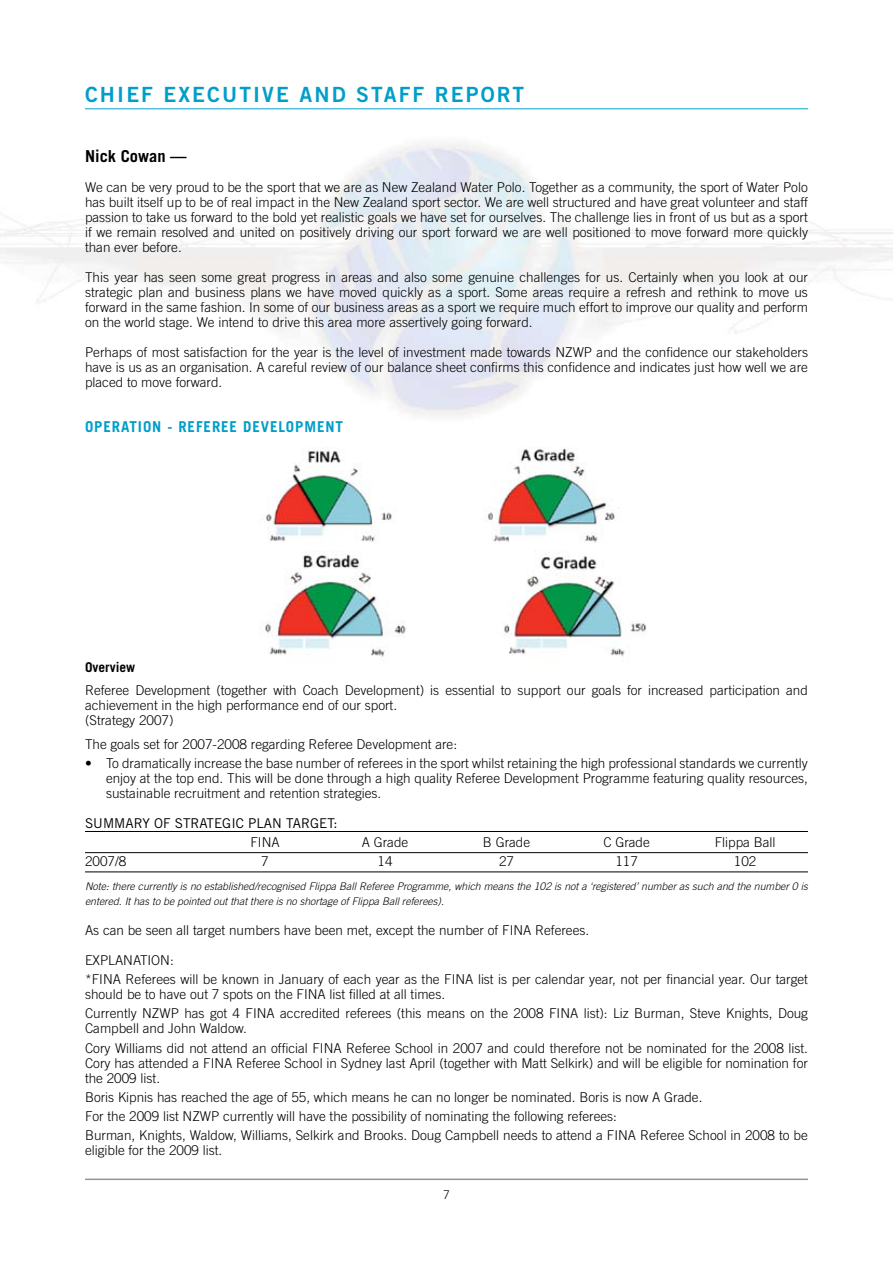
<style>
.page{position:relative;width:893px;height:1263px;background:#fff}
.page>*{position:absolute;margin:0;border:0;box-sizing:border-box;transform-origin:0 0}
.t1{font:21px "Trade Gothic Bold Two";letter-spacing:.1em;color:#009ec9}
.t2{font:700 16.5px "Trade Gothic";color:#000}
.t3{font:700 15px "Trade Gothic";letter-spacing:.06em;color:#009ec9}
.t4{font:300 13.5px/15px "Trade Gothic";color:#000}
.t5{font:13.5px "Trade Gothic";color:#000}
.t6{font:700 13.5px "Trade Gothic";color:#000}
.t7{font:300 12px "Trade Gothic";color:#000}
.t8{font:italic 300 10.5px/15px "Trade Gothic";color:#000}
</style>
<div class="page">
<hr style="left:85px;top:108px;width:723px;height:1px;background:#009ec9">
<hr style="left:85px;top:831px;width:723px;height:1px;background:#000">
<hr style="left:85px;top:852px;width:723px;height:1px;background:#000">
<hr style="left:85px;top:871px;width:723px;height:1px;background:#000">
<hr style="left:85px;top:1178px;width:723px;height:2px;background:#939598">
<img style="left:266px;top:447px;width:349px;height:96px">
<img style="left:265px;top:551px;width:381px;height:106px">
<h1 class="t1" style="left:85px;top:82px;width:441px">CHIEF EXECUTIVE AND STAFF REPORT</h1>
<p class="t2" style="left:85px;top:146px;width:103px">Nick Cowan —</p>
<p class="t4" style="left:85px;top:179px;width:724px;text-align:justify">We can be very proud to be the sport that we are as New Zealand Water Polo. Together as a community, the sport of Water Polo has built itself up to be of real impact in the New Zealand sport sector. We are well structured and have great volunteer and staff passion to take us forward to the bold yet realistic goals we have set for ourselves. The challenge lies in front of us but as a sport if we remain resolved and united on positively driving our sport forward we are well positioned to move forward more quickly than ever before.</p>
<p class="t4" style="left:85px;top:269px;width:724px;text-align:justify">This year has seen some great progress in areas and also some genuine challenges for us. Certainly when you look at our strategic plan and business plans we have moved quickly as a sport. Some areas require a refresh and rethink to move us forward in the same fashion. In some of our business areas as a sport we require much effort to improve our quality and perform on the world stage. We intend to drive this area more assertively going forward.</p>
<p class="t4" style="left:85px;top:344px;width:724px;text-align:justify">Perhaps of most satisfaction for the year is the level of investment made towards NZWP and the confidence our stakeholders have is us as an organisation. A careful review of our balance sheet confirms this confidence and indicates just how well we are placed to move forward.</p>
<p class="t3" style="left:85px;top:417px;width:19px">Operation</p>
<p class="t3" style="left:167px;top:417px;width:177px">- REFEREE DEVELOPMENT</p>
<p class="t6" style="left:85px;top:658px;width:52px">Overview</p>
<p class="t4" style="left:85px;top:683px;width:724px">Referee Development (together with Coach Development) is essential to support our goals for increased participation and achievement in the high performance end of our sport.<br>(Strategy 2007)</p>
<p class="t4" style="left:85px;top:736px;width:374px">The goals set for 2007-2008 regarding Referee Development are:</p>
<p class="t4" style="left:106px;top:755px;width:703px;text-align:justify;text-indent:-21px">• To dramatically increase the base number of referees in the sport whilst retaining the high professional standards we currently enjoy at the top end. This will be done through a high quality Referee Development Programme featuring quality resources, sustainable recruitment and retention strategies.</p>
<p class="t5" style="left:85px;top:815px;width:254px">SUMMARY OF STRATEGIC PLAN TARGET:</p>
<p class="t4" style="left:250px;top:835px;width:31px">FINA</p>
<p class="t4" style="left:362px;top:835px;width:48px">A Grade</p>
<p class="t4" style="left:483px;top:835px;width:49px">B Grade</p>
<p class="t4" style="left:603px;top:835px;width:48px">C Grade</p>
<p class="t4" style="left:715px;top:835px;width:62px">Flippa Ball</p>
<p class="t4" style="left:85px;top:854px;width:43px">2007/8</p>
<p class="t4" style="left:261px;top:854px;width:9px">7</p>
<p class="t4" style="left:378px;top:854px;width:17px">14</p>
<p class="t4" style="left:499px;top:854px;width:17px">27</p>
<p class="t4" style="left:615px;top:854px;width:24px">117</p>
<p class="t4" style="left:734px;top:854px;width:24px">102</p>
<p class="t8" style="left:85px;top:878px;width:724px">Note: there currently is no established/recognised Flippa Ball Referee Programme, which means the 102 is not a ‘registered’ number as such and the number 0 is entered. It has to be pointed out that there is no shortage of Flippa Ball referees).</p>
<p class="t4" style="left:85px;top:922px;width:506px">As can be seen all target numbers have been met, except the number of FINA Referees.</p>
<p class="t4" style="left:85px;top:950px;width:724px;line-height:19.2px">EXPLANATION:<br>*FINA Referees will be known in January of each year as the FINA list is per calendar year, not per financial year. Our target</p>
<p class="t4" style="left:85px;top:985px;width:724px;line-height:19.2px">should be to have out 7 spots on the FINA list filled at all times.<br>Currently NZWP has got 4 FINA accredited referees (this means on the 2008 FINA list): Liz Burman, Steve Knights, Doug</p>
<p class="t4" style="left:85px;top:1019px;width:724px;line-height:19.2px">Campbell and John Waldow.<br>Cory Williams did not attend an official FINA Referee School in 2007 and could therefore not be nominated for the 2008 list.</p>
<p class="t4" style="left:85px;top:1055px;width:724px">Cory has attended a FINA Referee School in Sydney last April (together with Matt Selkirk) and will be eligible for nomination for the 2009 list.</p>
<p class="t4" style="left:85px;top:1087px;width:724px;line-height:19.2px">Boris Kipnis has reached the age of 55, which means he can no longer be nominated. Boris is now A Grade.<br>For the 2009 list NZWP currently will have the possibility of nominating the following referees:<br>Burman, Knights, Waldow, Williams, Selkirk and Brooks. Doug Campbell needs to attend a FINA Referee School in 2008 to be</p>
<p class="t4" style="left:85px;top:1143px;width:139px">eligible for the 2009 list.</p>
<p class="t7" style="left:443px;top:1188px;width:8px">7</p>
</div>
